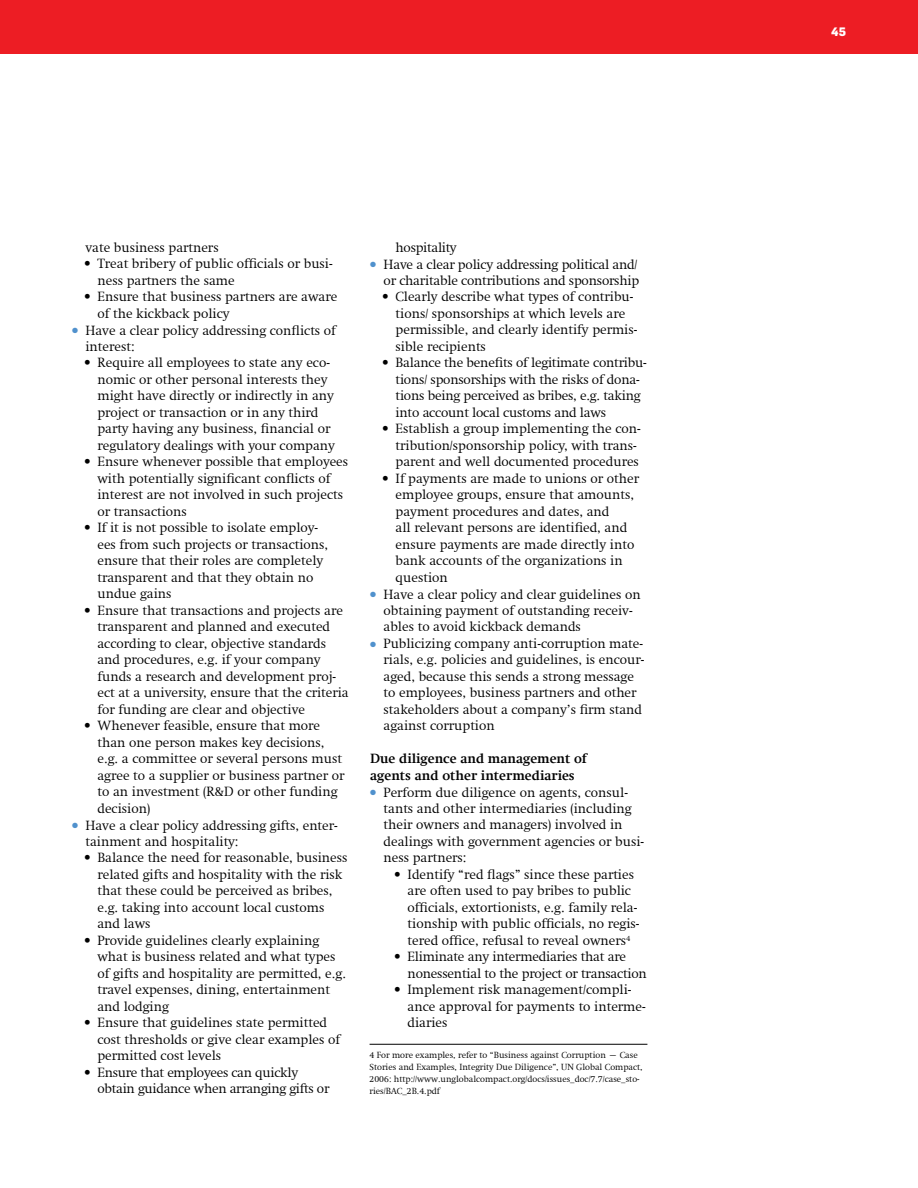
<style>
.page{position:relative;width:918px;height:1188px;background:#fff}
.page>*{position:absolute;margin:0;border:0;box-sizing:border-box;transform-origin:0 0}
.t1{font:300 13.5px/16.5px "Swift Com";color:#000}
.t2{font:300 13.5px/16.5px "Swift Com";letter-spacing:-.02em;color:#000}
.t3{font:700 13.5px/16.5px "Swift Com";color:#000}
.t4{font:800 12px "Flama";color:#fff}
.t5{font:300 9px/12px "Swift Com";color:#000}
.s1{color:#5091cd}
</style>
<div class="page">
<div style="left:0;top:0;width:918px;height:54px;background:#ed1d24"></div>
<hr style="left:370px;top:1044px;width:277px;height:1px;background:#000">
<p class="t1" style="left:86px;top:239px;width:135px">vate business partners</p>
<p class="t1" style="left:98px;top:256px;width:237px;text-indent:-14px">• Treat bribery of public officials or busi&shy;ness partners the same</p>
<p class="t1" style="left:98px;top:289px;width:241px;text-indent:-14px">• Ensure that business partners are aware of the kickback policy</p>
<p class="t1" style="left:86px;top:322px;width:252px;text-indent:-13px"><span class="s1">●</span> Have a clear policy addressing conflicts of interest:</p>
<p class="t1" style="left:98px;top:355px;width:239px;text-indent:-14px">• Require all employees to state any eco&shy;nomic or other personal interests they might have directly or indirectly in any project or transaction or in any third party having any business, financial or regulatory dealings with your company</p>
<p class="t1" style="left:98px;top:454px;width:252px;text-indent:-14px">• Ensure whenever possible that employees with potentially significant conflicts of interest are not involved in such projects or transactions</p>
<p class="t1" style="left:98px;top:520px;width:232px;text-indent:-14px">• If it is not possible to isolate employ&shy;ees from such projects or transactions, ensure that their roles are completely transparent and that they obtain no undue gains</p>
<p class="t1" style="left:98px;top:602px;width:253px;text-indent:-14px">• Ensure that transactions and projects are transparent and planned and executed according to clear, objective standards and procedures, e.g. if your company funds a research and development proj&shy;ect at a university, ensure that the criteria for funding are clear and objective</p>
<p class="t1" style="left:98px;top:718px;width:249px;text-indent:-14px">• Whenever feasible, ensure that more than one person makes key decisions, e.g. a committee or several persons must agree to a supplier or business partner or to an investment (R&amp;D or other funding decision)</p>
<p class="t1" style="left:86px;top:817px;width:254px;text-indent:-13px"><span class="s1">●</span> Have a clear policy addressing gifts, enter&shy;tainment and hospitality:</p>
<p class="t1" style="left:98px;top:850px;width:251px;text-indent:-14px">• Balance the need for reasonable, business related gifts and hospitality with the risk that these could be perceived as bribes, e.g. taking into account local customs and laws</p>
<p class="t1" style="left:98px;top:932px;width:250px;text-indent:-14px">• Provide guidelines clearly explaining what is business related and what types of gifts and hospitality are permitted, e.g. travel expenses, dining, entertainment and lodging</p>
<p class="t1" style="left:98px;top:1015px;width:244px;text-indent:-14px">• Ensure that guidelines state permitted cost thresholds or give clear examples of permitted cost levels</p>
<p class="t2" style="left:98px;top:1064px;width:233px;text-indent:-14px">• Ensure that employees can quickly obtain guidance when arranging gifts or</p>
<p class="t2" style="left:396px;top:239px;width:63px">hospitality</p>
<p class="t1" style="left:370px;top:256px;width:271px;text-align:right"><span class="s1">●</span> Have a clear policy addressing political and/ or charitable contributions and sponsorship</p>
<p class="t1" style="left:396px;top:289px;width:243px;text-indent:-14px">• Clearly describe what types of contribu&shy;tions/ sponsorships at which levels are permissible, and clearly identify permis&shy;sible recipients</p>
<p class="t1" style="left:396px;top:355px;width:253px;text-indent:-14px">• Balance the benefits of legitimate contribu&shy;tions/ sponsorships with the risks of dona&shy;tions being perceived as bribes, e.g. taking into account local customs and laws</p>
<p class="t1" style="left:396px;top:421px;width:247px;text-indent:-14px">• Establish a group implementing the con&shy;tribution/sponsorship policy, with trans&shy;parent and well documented procedures</p>
<p class="t1" style="left:396px;top:470px;width:245px;text-indent:-14px">• If payments are made to unions or other employee groups, ensure that amounts, payment procedures and dates, and<br>all relevant persons are identified, and ensure payments are made directly into bank accounts of the organizations in question</p>
<p class="t1" style="left:384px;top:586px;width:259px;text-indent:-13px"><span class="s1">●</span> Have a clear policy and clear guidelines on obtaining payment of outstanding receiv&shy;ables to avoid kickback demands</p>
<p class="t1" style="left:384px;top:635px;width:262px;text-indent:-13px"><span class="s1">●</span> Publicizing company anti-corruption mate&shy;rials, e.g. policies and guidelines, is encour&shy;aged, because this sends a strong message to employees, business partners and other stakeholders about a company’s firm stand against corruption</p>
<p class="t3" style="left:370px;top:751px;width:218px">Due diligence and management of agents and other intermediaries</p>
<p class="t1" style="left:384px;top:784px;width:262px;text-indent:-13px"><span class="s1">●</span> Perform due diligence on agents, consul&shy;tants and other intermediaries (including their owners and managers) involved in dealings with government agencies or busi&shy;ness partners:</p>
<p class="t1" style="left:408px;top:866px;width:233px;text-indent:-14px">• Identify “red flags” since these parties are often used to pay bribes to public officials, extortionists, e.g. family rela&shy;tionship with public officials, no regis&shy;tered office, refusal to reveal owners<sup>4</sup></p>
<p class="t1" style="left:408px;top:949px;width:241px;text-indent:-14px">• Eliminate any intermediaries that are nonessential to the project or transaction</p>
<p class="t1" style="left:408px;top:982px;width:240px;text-indent:-14px">• Implement risk management/compli&shy;ance approval for payments to interme&shy;diaries</p>
<p class="t5" style="left:370px;top:1049px;width:275px">4 For more examples, refer to “Business against Corruption – Case Stories and Examples, Integrity Due Diligence”, UN Global Compact, 2006: http://www.unglobalcompact.org/docs/issues_doc/7.7/case_sto&shy;ries/BAC_2B.4.pdf</p>
<p class="t4" style="left:831px;top:24px;width:16px">45</p>
</div>
